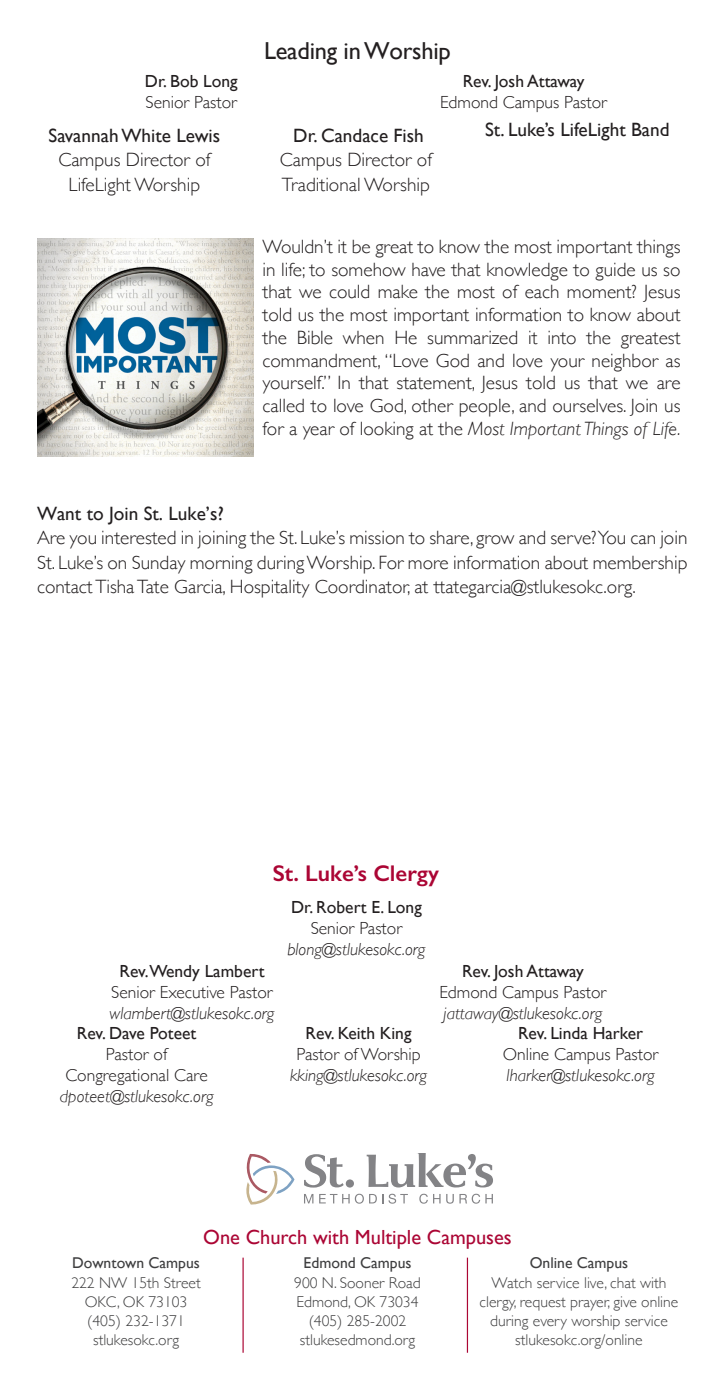
<style>
.page{position:relative;width:714px;height:1386px;background:#fff}
.page>*{position:absolute;margin:0;border:0;box-sizing:border-box;transform-origin:0 0}
.t1{font:24.5px "Gill Sans";letter-spacing:-.01em;color:#231f20}
.t2{font:600 22.75px "Gill Sans";color:#ab0534}
.t3{font:20.47px "Gill Sans";color:#ab0534}
.Subhead{font:300 19.25px/22.8px "Gill Sans";color:#231f20;text-align:justify}
.t4{font:19.25px "Gill Sans";color:#231f20}
.t5{font:italic 300 17.5px/21px "Gill Sans";color:#231f20;text-align:center}
.t6{font:300 17.5px/21px "Gill Sans";color:#231f20;text-align:center}
.t7{font:17.5px "Gill Sans";color:#231f20}
.t8{font:300 15.58px/19.2px "Gill Sans";color:#3e3e3f;text-align:center}
.t9{font:15.58px "Gill Sans";color:#3e3e3f}
.s1{font-style:italic}
.s2{font-weight:400;font-style:normal}
.s3{font-style:normal}
.s4{font-weight:400}
</style>
<div class="page">
<hr style="left:243px;top:1258px;width:1px;height:95px;background:#ab0634">
<hr style="left:467px;top:1258px;width:1px;height:95px;background:#ab0634">
<svg style="left:304px;top:1154px;width:50px;height:34px"></svg>
<svg style="left:367px;top:1154px;width:126px;height:34px"></svg>
<svg style="left:246px;top:1154px;width:49px;height:51px"></svg>
<svg style="left:304px;top:1194px;width:9px;height:9px"></svg>
<svg style="left:319px;top:1194px;width:64px;height:10px"></svg>
<svg style="left:389px;top:1194px;width:19px;height:10px"></svg>
<svg style="left:419px;top:1194px;width:74px;height:10px"></svg>
<img style="left:37px;top:239px;width:216px;height:218px">
<p class="t7" style="left:145px;top:71px;width:94px">Dr. Bob Long</p>
<p class="t6" style="left:146px;top:91px;width:93px">Senior Pastor</p>
<p class="t4" style="left:49px;top:124px;width:173px">Savannah White Lewis</p>
<p class="Subhead" style="left:58px;top:147px;width:154px;line-height:24.5px;text-align:center">Campus Director of<br>LifeLight Worship</p>
<p class="t1" style="left:264px;top:36px;width:188px">Leading in Worship</p>
<p class="t7" style="left:463px;top:71px;width:123px">Rev. Josh Attaway</p>
<p class="t6" style="left:440px;top:91px;width:169px">Edmond Campus Pastor</p>
<p class="t4" style="left:293px;top:124px;width:132px">Dr. Candace Fish</p>
<p class="Subhead" style="left:280px;top:147px;width:154px;line-height:24.5px">Campus Director of<br>Traditional Worship</p>
<p class="t4" style="left:485px;top:118px;width:186px">St. Luke’s LifeLight Band</p>
<p class="Subhead" style="left:263px;top:234px;width:420px">Wouldn’t it be great to know the most important things in life; to somehow have that knowledge to guide us so that we could make the most of each moment? Jesus told us the most important information to know about the Bible when He summarized it into the greatest commandment, “Love God and love your neighbor as yourself.” In that statement, Jesus told us that we are called to love God, other people, and ourselves. Join us for a year of looking at the <span class="s1">Most Important Things of Life.</span></p>
<p class="t4" style="left:37px;top:502px;width:189px">Want to Join St. Luke’s?</p>
<p class="Subhead" style="left:37px;top:525px;width:652px;line-height:24.5px">Are you interested in joining the St. Luke’s mission to share, grow and serve? You can join St. Luke’s on Sunday morning during Worship. For more information about membership contact Tisha Tate Garcia, Hospitality Coordinator, at ttategarcia@stlukesokc.org.</p>
<p class="t2" style="left:273px;top:860px;width:168px">St. Luke’s Clergy</p>
<p class="t5" style="left:287px;top:897px;width:139px"><span class="s2">Dr. Robert E. Long<br></span><span class="s3">Senior Pastor </span>blong@stlukesokc.org</p>
<p class="t5" style="left:110px;top:961px;width:166px"><span class="s2">Rev.Wendy Lambert<br></span><span class="s3">Senior Executive Pastor </span>wlambert@stlukesokc.org</p>
<p class="t5" style="left:439px;top:961px;width:169px"><span class="s2">Rev. Josh Attaway<br></span><span class="s3">Edmond Campus Pastor </span>jattaway@stlukesokc.org</p>
<p class="t6" style="left:60px;top:1022px;width:155px"><span class="s4">Rev. Dave Poteet<br></span>Pastor of<br>Congregational Care <span class="s1">dpoteet@stlukesokc.org</span></p>
<p class="t5" style="left:290px;top:1023px;width:138px"><span class="s2">Rev. Keith King<br></span><span class="s3">Pastor of Worship </span>kking@stlukesokc.org</p>
<p class="t5" style="left:503px;top:1023px;width:157px"><span class="s2">Rev. Linda Harker<br></span><span class="s3">Online Campus Pastor </span>lharker@stlukesokc.org</p>
<p class="t3" style="left:203px;top:1225px;width:310px">One Church with Multiple Campuses</p>
<p class="t9" style="left:72px;top:1254px;width:129px">Downtown Campus</p>
<p class="t8" style="left:71px;top:1272px;width:131px">222 NW 15th Street</p>
<p class="t8" style="left:85px;top:1291px;width:104px">OKC, OK 73103</p>
<p class="t8" style="left:87px;top:1311px;width:99px">(405) 232-1371</p>
<p class="t8" style="left:93px;top:1330px;width:87px">stlukesokc.org</p>
<p class="t9" style="left:304px;top:1254px;width:109px">Edmond Campus</p>
<p class="t8" style="left:294px;top:1272px;width:128px">900 N. Sooner Road</p>
<p class="t8" style="left:296px;top:1291px;width:124px">Edmond, OK 73034</p>
<p class="t8" style="left:309px;top:1311px;width:99px">(405) 285-2002</p>
<p class="t8" style="left:300px;top:1330px;width:117px">stlukesedmond.org</p>
<p class="t9" style="left:530px;top:1254px;width:100px">Online Campus</p>
<p class="t8" style="left:480px;top:1272px;width:200px">Watch service live, chat with clergy, request prayer, give online during every worship service</p>
<p class="t8" style="left:515px;top:1330px;width:129px">stlukesokc.org/online</p>
</div>
